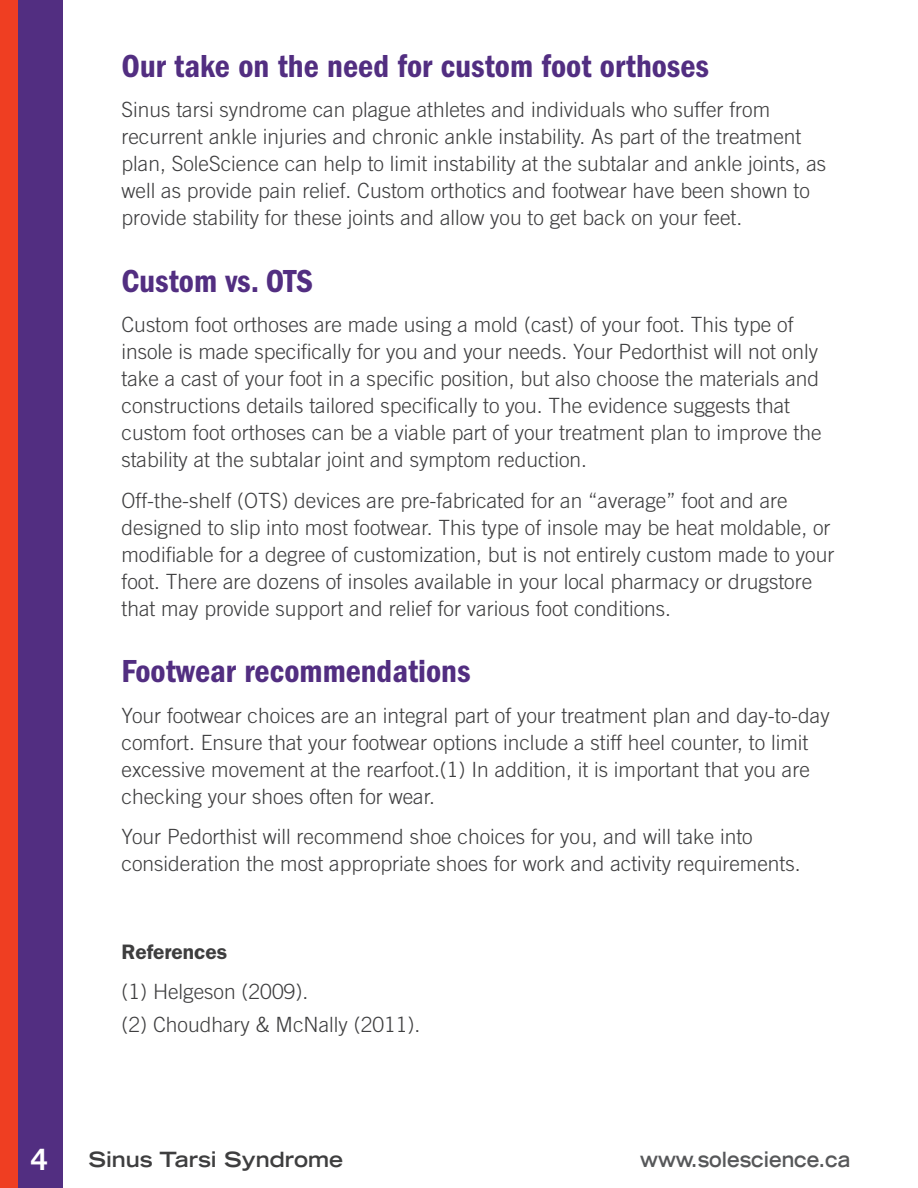
<style>
.page{position:relative;width:918px;height:1188px;background:#fff}
.page>*{position:absolute;margin:0;border:0;box-sizing:border-box;transform-origin:0 0}
.t1{font:33px "ITC Franklin Gothic Std Dm Cd";color:#522e81}
.t2{font:700 29.4px "Trade Gothic LT Std";color:#fff}
.Text{font:300 21px/27px "Trade Gothic LT Std";color:#3e3e3f}
.t3{font:700 expanded 21px "Trade Gothic LT Std";color:#3e3e3f}
.t4{font:700 expanded 21px "Trade Gothic LT Std";color:#57585a;scale:.9 1}
.t5{font:600 21px "ITC Franklin Gothic Std";color:#3e3e3f}
</style>
<div class="page">
<div style="left:0;top:0;width:63px;height:1188px;background:#522e81"></div>
<div style="left:0;top:0;width:18px;height:1188px;background:#ef3e22"></div>
<h1 class="t1" style="left:122px;top:47px;width:589px">Our take on the need for custom foot orthoses</h1>
<p class="Text" style="left:122px;top:96px;width:706px">Sinus tarsi syndrome can plague athletes and individuals who suffer from recurrent ankle injuries and chronic ankle instability. As part of the treatment plan, SoleScience can help to limit instability at the subtalar and ankle joints, as well as provide pain relief. Custom orthotics and footwear have been shown to provide stability for these joints and allow you to get back on your feet.</p>
<h1 class="t1" style="left:122px;top:262px;width:193px">Custom vs. OTS</h1>
<p class="Text" style="left:122px;top:311px;width:702px">Custom foot orthoses are made using a mold (cast) of your foot. This type of insole is made specifically for you and your needs. Your Pedorthist will not only take a cast of your foot in a specific position, but also choose the materials and constructions details tailored specifically to you. The evidence suggests that custom foot orthoses can be a viable part of your treatment plan to improve the stability at the subtalar joint and symptom reduction.</p>
<p class="Text" style="left:122px;top:486px;width:714px">Off-the-shelf (OTS) devices are pre-fabricated for an “average” foot and are designed to slip into most footwear. This type of insole may be heat moldable, or modifiable for a degree of customization, but is not entirely custom made to your foot. There are dozens of insoles available in your local pharmacy or drugstore that may provide support and relief for various foot conditions.</p>
<h1 class="t1" style="left:122px;top:653px;width:351px">Footwear recommendations</h1>
<p class="Text" style="left:122px;top:702px;width:710px">Your footwear choices are an integral part of your treatment plan and day-to-day comfort. Ensure that your footwear options include a stiff heel counter, to limit excessive movement at the rearfoot.(1) In addition, it is important that you are checking your shoes often for wear.</p>
<p class="Text" style="left:122px;top:823px;width:681px">Your Pedorthist will recommend shoe choices for you, and will take into consideration the most appropriate shoes for work and activity requirements.</p>
<h2 class="t5" style="left:122px;top:939px;width:107px">References</h2>
<p class="Text" style="left:122px;top:978px;width:188px">(1) Helgeson (2009).</p>
<p class="Text" style="left:122px;top:1010px;width:300px">(2) Choudhary &amp; McNally (2011).</p>
<h2 class="t2" style="left:31px;top:1142px;width:18px">4</h2>
<p class="t3" style="left:89px;top:1146px;width:256px">Sinus Tarsi Syndrome</p>
<p class="t4" style="left:640px;top:1146px;width:235px">www.solescience.ca</p>
</div>
